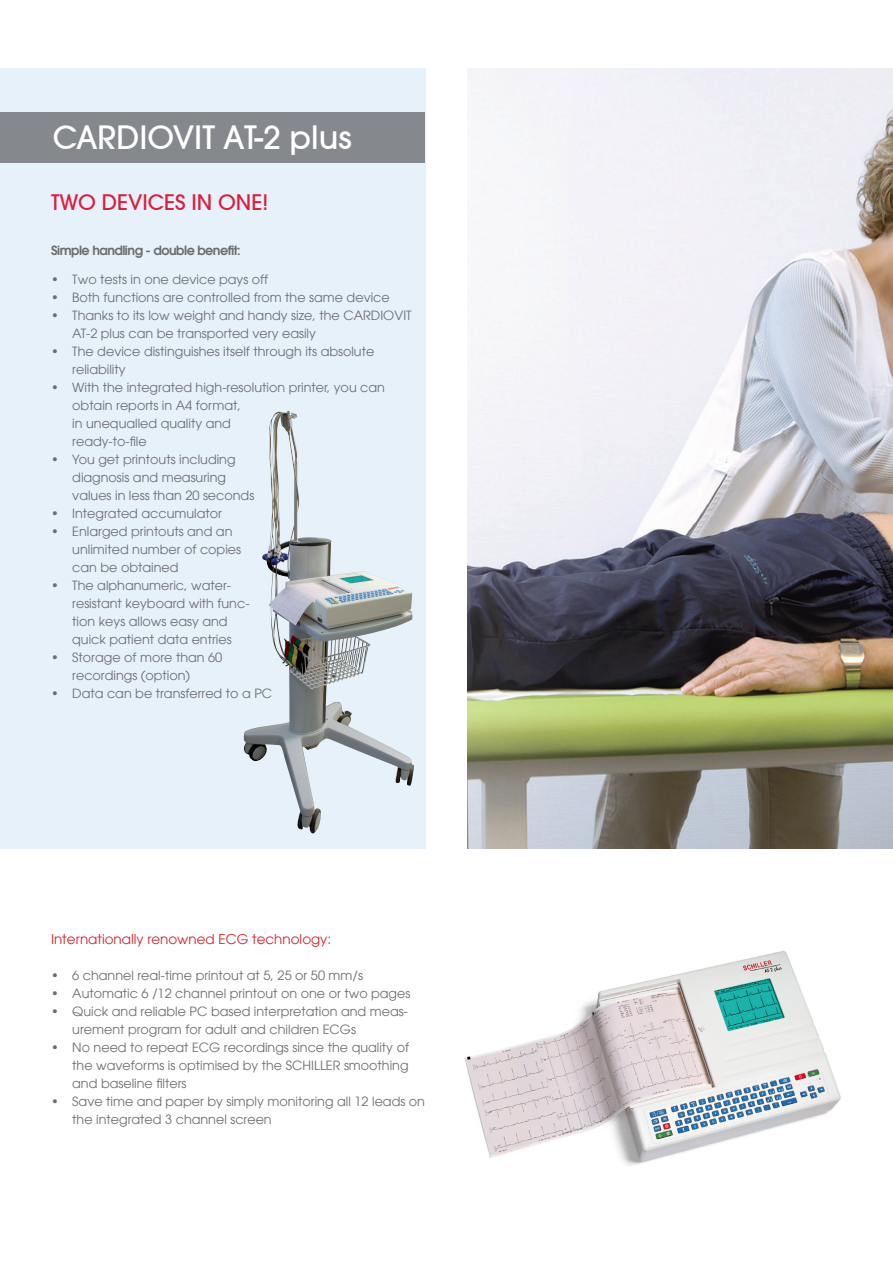
<style>
.page{position:relative;width:893px;height:1263px;background:#fff}
.page>*{position:absolute;margin:0;border:0;box-sizing:border-box;transform-origin:0 0}
.t1{font:500 31.5px "Avant Garde";color:#fff}
.Titelseite_Titel_rot{font:500 21px "Avant Garde";color:#da1f3d}
.Copytext_Titel_rot{font:13.5px "Avant Garde LT";color:#d1232a}
.Aufzählung_8_5_10_2{font:12.75px/18px "Avant Garde LT";color:#6c6d70}
.Aufzählung_8_5_10_2-2{font:600 12.75px "Avant Garde LT";letter-spacing:-.04em;color:#6c6d70}
</style>
<div class="page">
<div style="left:0;top:68px;width:425px;height:780px;background:#e7f1fa"></div>
<img style="left:468px;top:68px;width:425px;height:780px">
<div style="left:0;top:113px;width:425px;height:50px;background:#85888d"></div>
<img style="left:243px;top:411px;width:171px;height:423px">
<img style="left:464px;top:951px;width:377px;height:215px">
<p class="t1" style="left:53px;top:118px;width:300px">CARDIOVIT AT-2 plus</p>
<p class="Titelseite_Titel_rot" style="left:51px;top:189px;width:219px">TWO DEVICES IN ONE!</p>
<p class="Aufzählung_8_5_10_2-2" style="left:51px;top:242px;width:191px">Simple handling - double benefit:</p>
<p class="Aufzählung_8_5_10_2" style="left:51px;top:270px;width:219px">• Two tests in one device pays off</p>
<p class="Aufzählung_8_5_10_2" style="left:51px;top:288px;width:340px">• Both functions are controlled from the same device</p>
<p class="Aufzählung_8_5_10_2" style="left:72px;top:306px;width:341px;text-indent:-21px">• Thanks to its low weight and handy size, the CARDIOVIT<br>AT-2 plus can be transported very easily</p>
<p class="Aufzählung_8_5_10_2" style="left:72px;top:342px;width:304px;text-indent:-21px">• The device distinguishes itself through its absolute reliability</p>
<p class="Aufzählung_8_5_10_2" style="left:72px;top:378px;width:314px;text-indent:-21px">• With the integrated high-resolution printer, you can obtain reports in A4 format,<br>in unequalled quality and<br>ready-to-file</p>
<p class="Aufzählung_8_5_10_2" style="left:72px;top:450px;width:184px;text-indent:-21px">• You get printouts including diagnosis and measuring values in less than 20 seconds</p>
<p class="Aufzählung_8_5_10_2" style="left:51px;top:504px;width:172px">• Integrated accumulator</p>
<p class="Aufzählung_8_5_10_2" style="left:72px;top:522px;width:170px;text-indent:-21px">• Enlarged printouts and an unlimited number of copies can be obtained</p>
<p class="Aufzählung_8_5_10_2" style="left:72px;top:576px;width:179px;text-indent:-21px">• The alphanumeric, water&shy;resistant keyboard with func&shy;tion keys allows easy and quick patient data entries</p>
<p class="Aufzählung_8_5_10_2" style="left:72px;top:648px;width:152px;text-indent:-21px">• Storage of more than 60 recordings (option)</p>
<p class="Aufzählung_8_5_10_2" style="left:51px;top:684px;width:223px">• Data can be transferred to a PC</p>
<p class="Copytext_Titel_rot" style="left:51px;top:931px;width:282px">Internationally renowned ECG technology:</p>
<p class="Aufzählung_8_5_10_2" style="left:51px;top:966px;width:314px">• 6 channel real-time printout at 5, 25 or 50 mm/s</p>
<p class="Aufzählung_8_5_10_2" style="left:51px;top:984px;width:361px">• Automatic 6 /12 channel printout on one or two pages</p>
<p class="Aufzählung_8_5_10_2" style="left:72px;top:1002px;width:337px;text-indent:-21px">• Quick and reliable PC based interpretation and meas&shy;urement program for adult and children ECGs</p>
<p class="Aufzählung_8_5_10_2" style="left:72px;top:1038px;width:338px;text-align:justify;text-indent:-21px">• No need to repeat ECG recordings since the quality of the waveforms is optimised by the SCHILLER smoothing and baseline filters</p>
<p class="Aufzählung_8_5_10_2" style="left:72px;top:1092px;width:354px;text-indent:-21px">• Save time and paper by simply monitoring all 12 leads on the integrated 3 channel screen</p>
</div>
